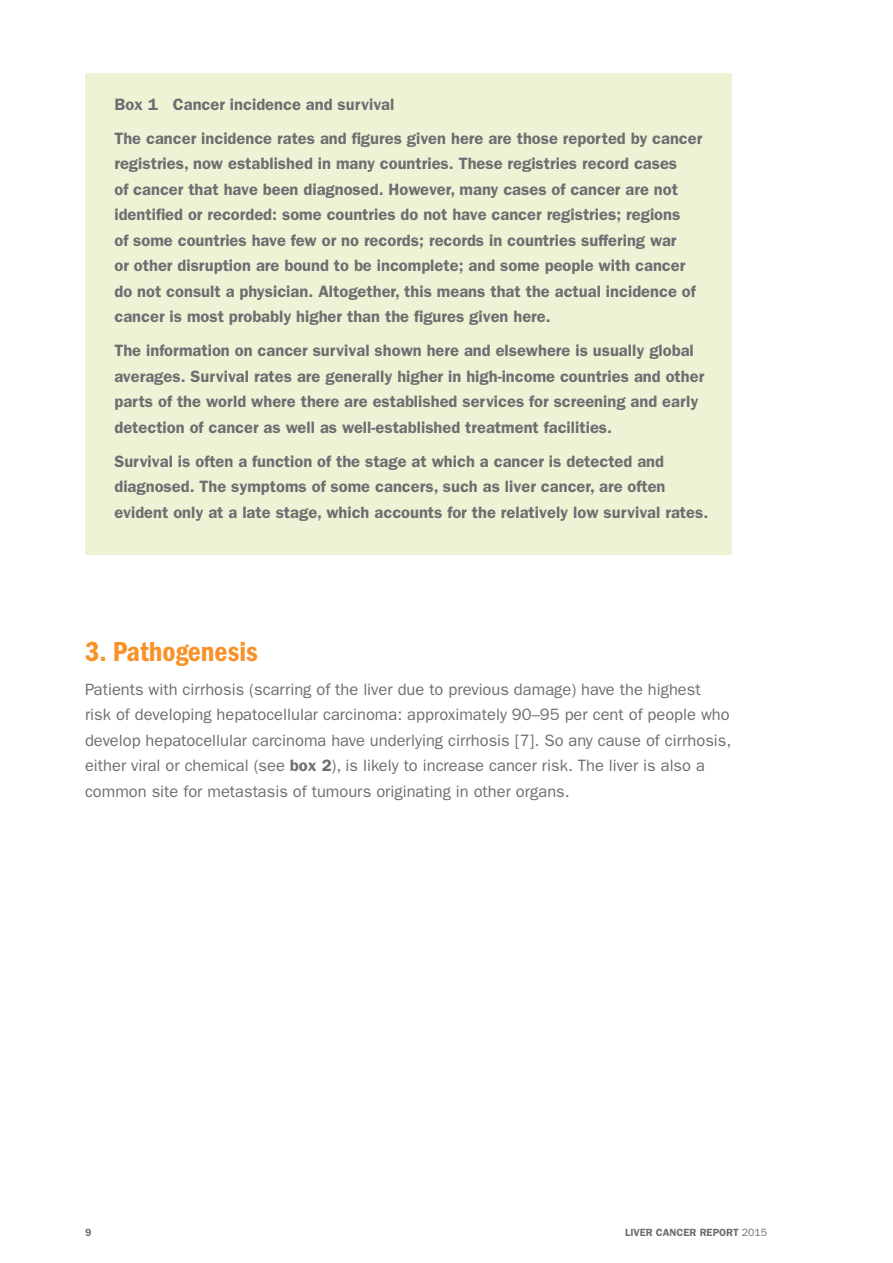
<style>
.page{position:relative;width:893px;height:1263px;background:#fff}
.page>*{position:absolute;margin:0;border:0;box-sizing:border-box;transform-origin:0 0}
.t1{font:28.5px "ITC Franklin Gothic Std Dm Cd";color:#f7922a}
.t2{font:600 16.5px/25.5px "ITC Franklin Gothic Std";color:#6d6e71}
.t3{font:16.5px/25.5px "ITC Franklin Gothic Std";color:#6d6e71}
.t4{font:600 10.5px "ITC Franklin Gothic Std";color:#6d6e71}
.s1{font-weight:600}
.s2{font-weight:400}
</style>
<div class="page">
<div style="left:85px;top:73px;width:646px;height:482px;background:#edf4d5"></div>
<p class="t2" style="left:114px;top:87px;width:589px;line-height:34px">Box 1 Cancer incidence and survival<br>The cancer incidence rates and figures given here are those reported by cancer</p>
<p class="t2" style="left:114px;top:151px;width:583px">registries, now established in many countries. These registries record cases<br>of cancer that have been diagnosed. However, many cases of cancer are not identified or recorded: some countries do not have cancer registries; regions of some countries have few or no records; records in countries suffering war<br>or other disruption are bound to be incomplete; and some people with cancer do not consult a physician. Altogether, this means that the actual incidence of cancer is most probably higher than the figures given here.</p>
<p class="t2" style="left:114px;top:338px;width:591px">The information on cancer survival shown here and elsewhere is usually global averages. Survival rates are generally higher in high-income countries and other parts of the world where there are established services for screening and early detection of cancer as well as well-established treatment facilities.</p>
<p class="t2" style="left:114px;top:448px;width:595px">Survival is often a function of the stage at which a cancer is detected and diagnosed. The symptoms of some cancers, such as liver cancer, are often evident only at a late stage, which accounts for the relatively low survival rates.</p>
<h1 class="t1" style="left:85px;top:635px;width:174px">3. Pathogenesis</h1>
<p class="t3" style="left:85px;top:676px;width:648px">Patients with cirrhosis (scarring of the liver due to previous damage) have the highest<br>risk of developing hepatocellular carcinoma: approximately 90–95 per cent of people who develop hepatocellular carcinoma have underlying cirrhosis [7]. So any cause of cirrhosis, either viral or chemical (see <span class="s1">box 2</span>), is likely to increase cancer risk. The liver is also a common site for metastasis of tumours originating in other organs.</p>
<p class="t4" style="left:85px;top:1226px;width:8px">9</p>
<p class="t4" style="left:625px;top:1226px;width:143px">LIVER CANCER REPORT <span class="s2">2015</span></p>
</div>
